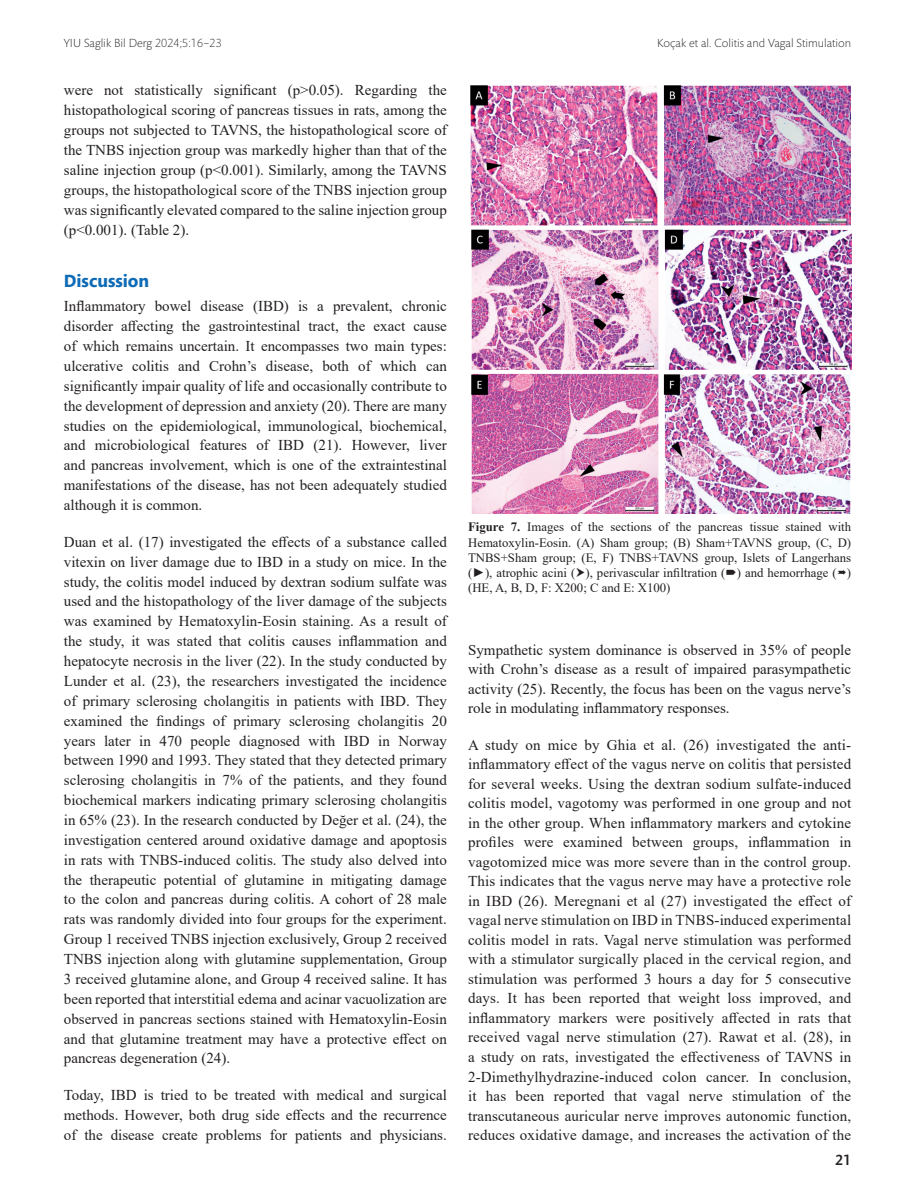
<style>
.page{position:relative;width:915px;height:1191px;background:#fff}
.page>*{position:absolute;margin:0;border:0;box-sizing:border-box;transform-origin:0 0}
.t1{font:700 18px "Mundo Sans Std";color:#0e6bb6}
.t2{font:15px/19.8px "Times New Roman";color:#231f20;text-align:justify}
.t3{font:500 15px "Mundo Sans Std";color:#231f20}
.t4{font:12.75px/15.3px "Times New Roman";color:#231f20;text-align:justify}
.t5{font:300 12px "Mundo Sans Std";color:#231f20}
.s1{font-weight:700}
</style>
<div class="page">
<img style="left:470px;top:85px;width:380px;height:429px">
<p class="t5" style="left:64px;top:37px;width:159px">YIU Saglik Bil Derg 2024;5:16−23</p>
<p class="t5" style="left:657px;top:37px;width:195px">Koçak et al. Colitis and Vagal Stimulation</p>
<p class="t2" style="left:64px;top:80px;width:384px">were not statistically significant (p&gt;0.05). Regarding the histopathological scoring of pancreas tissues in rats, among the groups not subjected to TAVNS, the histopathological score of the TNBS injection group was markedly higher than that of the saline injection group (p&lt;0.001). Similarly, among the TAVNS groups, the histopathological score of the TNBS injection group was significantly elevated compared to the saline injection group (p&lt;0.001). (Table 2).</p>
<p class="t1" style="left:64px;top:271px;width:87px">Discussion</p>
<p class="t2" style="left:64px;top:296px;width:384px">Inflammatory bowel disease (IBD) is a prevalent, chronic disorder affecting the gastrointestinal tract, the exact cause of which remains uncertain. It encompasses two main types: ulcerative colitis and Crohn’s disease, both of which can significantly impair quality of life and occasionally contribute to the development of depression and anxiety (20). There are many studies on the epidemiological, immunological, biochemical, and microbiological features of IBD (21). However, liver and pancreas involvement, which is one of the extraintestinal manifestations of the disease, has not been adequately studied although it is common.</p>
<p class="t2" style="left:64px;top:531px;width:384px">Duan et al. (17) investigated the effects of a substance called vitexin on liver damage due to IBD in a study on mice. In the study, the colitis model induced by dextran sodium sulfate was used and the histopathology of the liver damage of the subjects was examined by Hematoxylin-Eosin staining. As a result of the study, it was stated that colitis causes inflammation and hepatocyte necrosis in the liver (22). In the study conducted by Lunder et al. (23), the researchers investigated the incidence of primary sclerosing cholangitis in patients with IBD. They examined the findings of primary sclerosing cholangitis 20 years later in 470 people diagnosed with IBD in Norway between 1990 and 1993. They stated that they detected primary sclerosing cholangitis in 7% of the patients, and they found biochemical markers indicating primary sclerosing cholangitis in 65% (23). In the research conducted by Değer et al. (24), the investigation centered around oxidative damage and apoptosis in rats with TNBS-induced colitis. The study also delved into the therapeutic potential of glutamine in mitigating damage to the colon and pancreas during colitis. A cohort of 28 male rats was randomly divided into four groups for the experiment.<br>Group 1 received TNBS injection exclusively, Group 2 received TNBS injection along with glutamine supplementation, Group 3 received glutamine alone, and Group 4 received saline. It has been reported that interstitial edema and acinar vacuolization are observed in pancreas sections stained with Hematoxylin-Eosin and that glutamine treatment may have a protective effect on pancreas degeneration (24).</p>
<p class="t2" style="left:64px;top:1084px;width:384px">Today, IBD is tried to be treated with medical and surgical methods. However, both drug side effects and the recurrence of the disease create problems for patients and physicians.</p>
<p class="t4" style="left:468px;top:519px;width:384px"><span class="s1">Figure 7.</span> Images of the sections of the pancreas tissue stained with Hematoxylin-Eosin. (A) Sham group; (B) Sham+TAVNS group, (C, D)<br>TNBS+Sham group; (E, F) TNBS+TAVNS group, Islets of Langerhans (►), atrophic acini ( ), perivascular infiltration ( ) and hemorrhage ( ) (HE, A, B, D, F: X200; C and E: X100)</p>
<p class="t2" style="left:468px;top:639px;width:384px">Sympathetic system dominance is observed in 35% of people with Crohn’s disease as a result of impaired parasympathetic activity (25). Recently, the focus has been on the vagus nerve’s role in modulating inflammatory responses.</p>
<p class="t2" style="left:468px;top:734px;width:384px">A study on mice by Ghia et al. (26) investigated the anti&shy;inflammatory effect of the vagus nerve on colitis that persisted for several weeks. Using the dextran sodium sulfate-induced colitis model, vagotomy was performed in one group and not in the other group. When inflammatory markers and cytokine profiles were examined between groups, inflammation in vagotomized mice was more severe than in the control group.<br>This indicates that the vagus nerve may have a protective role in IBD (26). Meregnani et al (27) investigated the effect of vagal nerve stimulation on IBD in TNBS-induced experimental colitis model in rats. Vagal nerve stimulation was performed with a stimulator surgically placed in the cervical region, and stimulation was performed 3 hours a day for 5 consecutive days. It has been reported that weight loss improved, and inflammatory markers were positively affected in rats that received vagal nerve stimulation (27). Rawat et al. (28), in a study on rats, investigated the effectiveness of TAVNS in 2-Dimethylhydrazine-induced colon cancer. In conclusion, it has been reported that vagal nerve stimulation of the transcutaneous auricular nerve improves autonomic function, reduces oxidative damage, and increases the activation of the</p>
<p class="t3" style="left:834px;top:1152px;width:18px">21</p>
</div>
